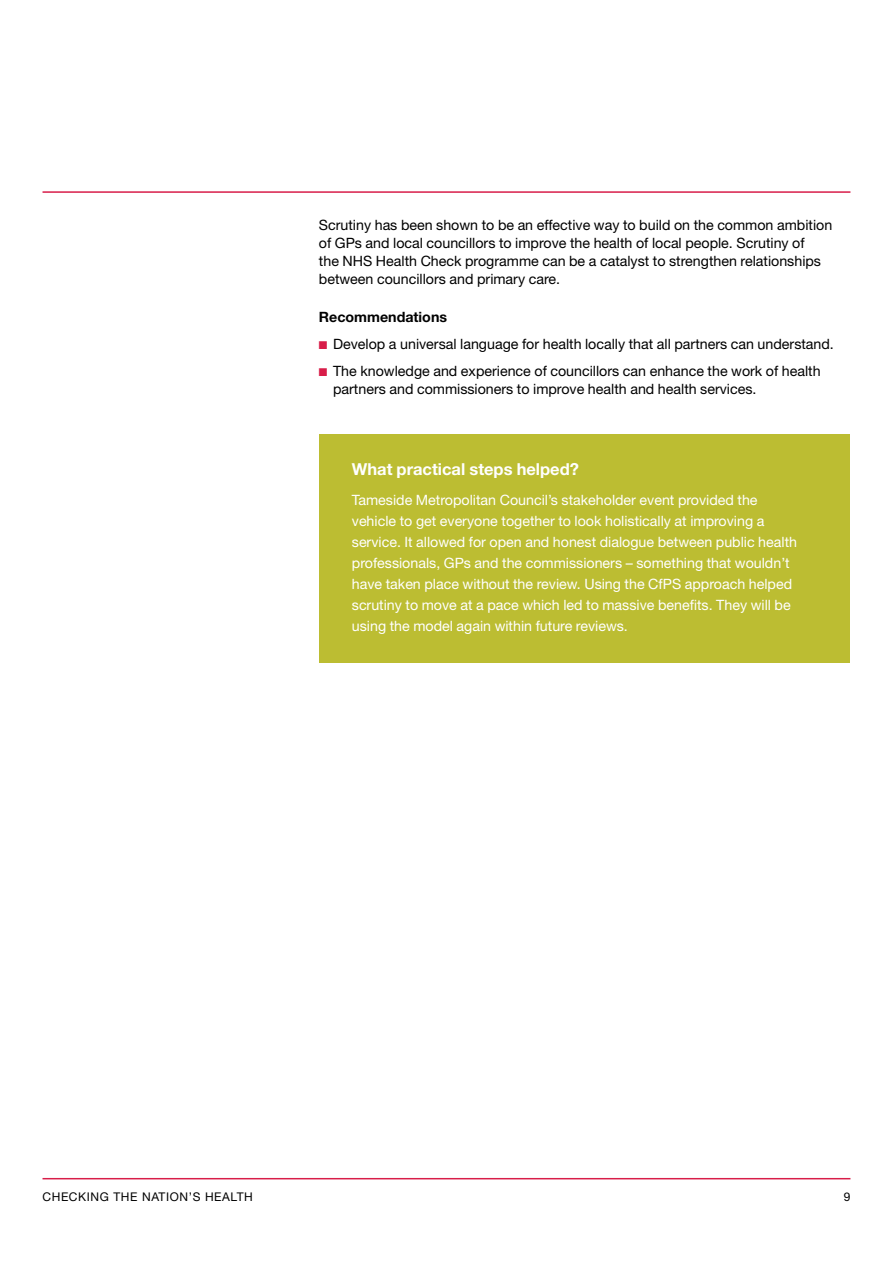
<style>
.page{position:relative;width:893px;height:1263px;background:#fff}
.page>*{position:absolute;margin:0;border:0;box-sizing:border-box;transform-origin:0 0}
.t1{font:700 16.5px "Helvetica Neue LT Std";color:#fff}
.t2{font:14.25px/18px "Helvetica Neue LT Std";color:#000}
.t3{font:14.25px/21px "Helvetica Neue LT Std";color:#fff}
.t4{font:700 14.25px "Helvetica Neue LT Std";color:#000}
.t5{font:12px "Helvetica Neue LT Std";letter-spacing:.05em;color:#000}
.s1{color:#d81d49}
</style>
<div class="page">
<hr style="left:43px;top:191px;width:807px;height:2px;background:#d81d49">
<hr style="left:43px;top:1178px;width:807px;height:1px;background:#d81d49">
<div style="left:320px;top:434px;width:530px;height:229px;background:#bcbd32"></div>
<p class="t2" style="left:319px;top:216px;width:515px">Scrutiny has been shown to be an effective way to build on the common ambition of GPs and local councillors to improve the health of local people. Scrutiny of<br>the NHS Health Check programme can be a catalyst to strengthen relationships between councillors and primary care.</p>
<p class="t4" style="left:319px;top:308px;width:130px">Recommendations</p>
<p class="t2" style="left:319px;top:334px;width:516px"><span class="s1">■</span> Develop a universal language for health locally that all partners can understand.</p>
<p class="t2" style="left:333px;top:361px;width:489px;text-indent:-14px"><span class="s1">■</span> The knowledge and experience of councillors can enhance the work of health partners and commissioners to improve health and health services.</p>
<p class="t1" style="left:352px;top:458px;width:229px">What practical steps helped?</p>
<p class="t3" style="left:352px;top:489px;width:447px">Tameside Metropolitan Council’s stakeholder event provided the vehicle to get everyone together to look holistically at improving a service. It allowed for open and honest dialogue between public health professionals, GPs and the commissioners – something that wouldn’t have taken place without the review. Using the CfPS approach helped scrutiny to move at a pace which led to massive benefits. They will be using the model again within future reviews.</p>
<p class="t5" style="left:43px;top:1189px;width:212px">CHECKING THE NATION’S HEALTH</p>
<p class="t5" style="left:844px;top:1189px;width:8px">9</p>
</div>
